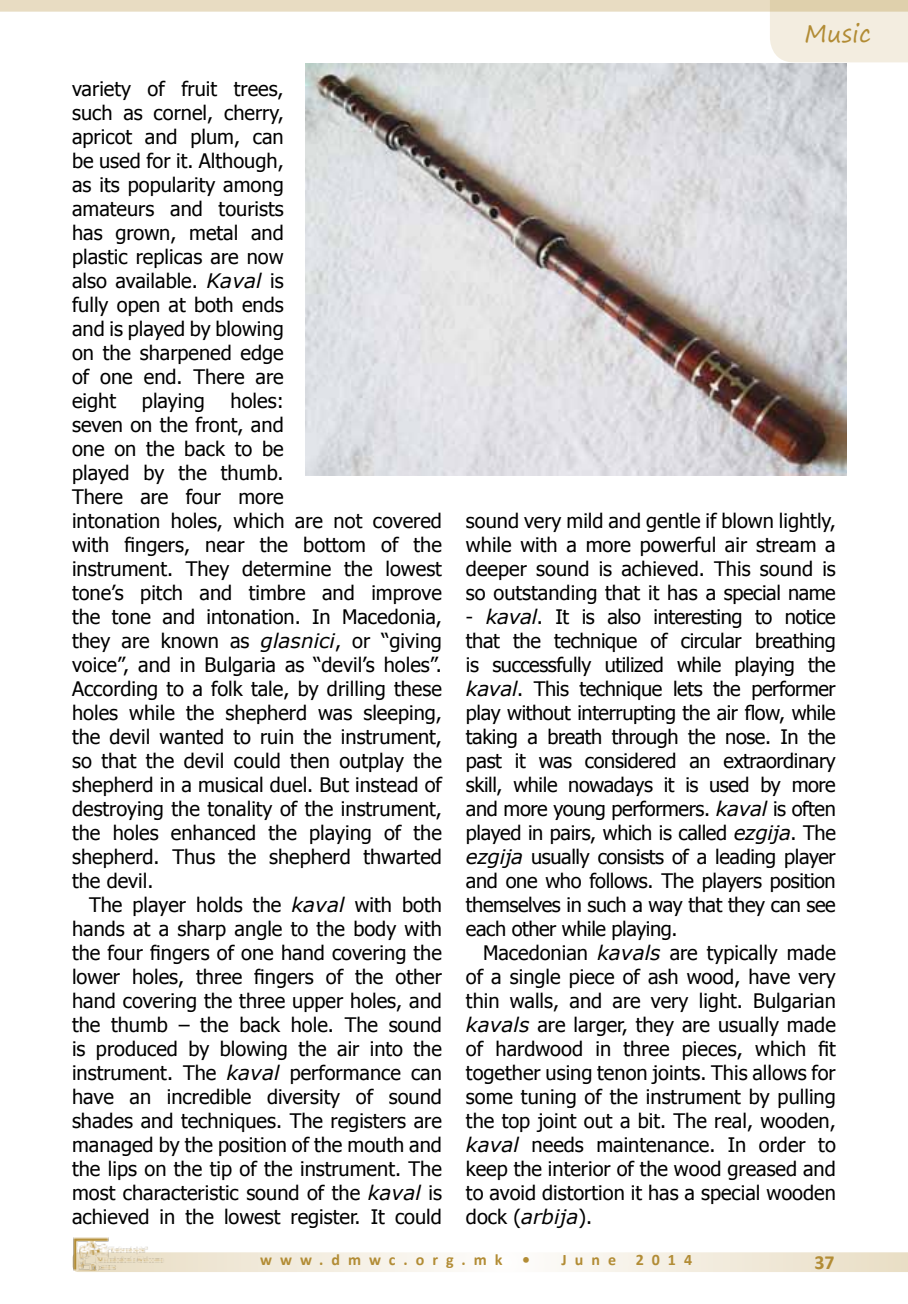
<style>
.page{position:relative;width:908px;height:1304px;background:#fff}
.page>*{position:absolute;margin:0;border:0;box-sizing:border-box;transform-origin:0 0}
.t1{font:24px "Segoe Print";color:#b28c35}
.t2{font:20px/24px "Tahoma";color:#000;text-align:justify}
.t3{font:700 20px "Calibri";color:#b28c35}
.t4{font:700 16px "Calibri";letter-spacing:.5em;color:#b28c35}
.s1{font-family:"Verdana";font-style:italic}
</style>
<div class="page">
<svg style="left:72px;top:1252px;width:835px;height:20px"></svg>
<img style="left:73px;top:1238px;width:101px;height:33px">
<div style="left:0;top:0;width:907px;height:12px;background:#e8dcc2"></div>
<svg style="left:769px;top:0;width:138px;height:62px"></svg>
<img style="left:305px;top:63px;width:540px;height:412px">
<p class="t2" style="left:72px;top:76px;width:213px">variety of fruit trees, such as cornel, cherry, apricot and plum, can be used for it. Although, as its popularity among amateurs and tourists has grown, metal and plastic replicas are now also available. <span class="s1">Kaval</span> is fully open at both ends and is played by blowing on the sharpened edge of one end. There are eight</p>
<p class="t2" style="left:72px;top:388px;width:371px;text-align:left;text-indent:158px">holes:<br>seven on the front, and<br>one on the back to be<br>played by the thumb.<br>There are four more<br>intonation holes, which are not covered with fingers, near the bottom of the instrument. They determine the lowest tone’s pitch and timbre and improve the tone and intonation. In Macedonia, they are known as <span class="s1">glasnici</span>, or “giving voice”, and in Bulgaria as “devil’s holes”.<br>According to a folk tale, by drilling these holes while the shepherd was sleeping, the devil wanted to ruin the instrument, so that the devil could then outplay the shepherd in a musical duel. But instead of destroying the tonality of the instrument, the holes enhanced the playing of the shepherd. Thus the shepherd thwarted the devil.</p>
<p class="t2" style="left:72px;top:892px;width:371px;text-indent:17px">The player holds the <span class="s1">kaval</span> with both hands at a sharp angle to the body with the four fingers of one hand covering the lower holes, three fingers of the other hand covering the three upper holes, and the thumb – the back hole. The sound is produced by blowing the air into the instrument. The <span class="s1">kaval</span> performance can have an incredible diversity of sound shades and techniques. The registers are managed by the position of the mouth and the lips on the tip of the instrument. The most characteristic sound of the <span class="s1">kaval</span> is achieved in the lowest register. It could</p>
<p class="t2" style="left:142px;top:388px;width:64px">playing</p>
<p class="t1" style="left:804px;top:12px;width:68px">Music</p>
<p class="t2" style="left:466px;top:508px;width:371px">sound very mild and gentle if blown lightly, while with a more powerful air stream a deeper sound is achieved. This sound is so outstanding that it has a special name</p>
<p class="t2" style="left:466px;top:604px;width:371px">- <span class="s1">kaval</span>. It is also interesting to notice that the technique of circular breathing is successfully utilized while playing the <span class="s1">kaval</span>. This technique lets the performer play without interrupting the air flow, while taking a breath through the nose. In the past it was considered an extraordinary skill, while nowadays it is used by more and more young performers. <span class="s1">kaval</span> is often played in pairs, which is called <span class="s1">ezgija</span>. The <span class="s1">ezgija</span> usually consists of a leading player and one who follows. The players position themselves in such a way that they can see each other while playing.</p>
<p class="t2" style="left:466px;top:940px;width:371px;text-indent:17px">Macedonian <span class="s1">kavals</span> are typically made of a single piece of ash wood, have very thin walls, and are very light. Bulgarian <span class="s1">kavals</span> are larger, they are usually made of hardwood in three pieces, which fit together using tenon joints. This allows for some tuning of the instrument by pulling the top joint out a bit. The real, wooden, <span class="s1">kaval</span> needs maintenance. In order to keep the interior of the wood greased and to avoid distortion it has a special wooden dock (<span class="s1">arbija</span>).</p>
<p class="t4" style="left:260px;top:1249px;width:271px">www.dmwc.org.mk •</p>
<p class="t4" style="left:561px;top:1249px;width:132px">June 2014</p>
<p class="t3" style="left:814px;top:1250px;width:22px">37</p>
</div>
